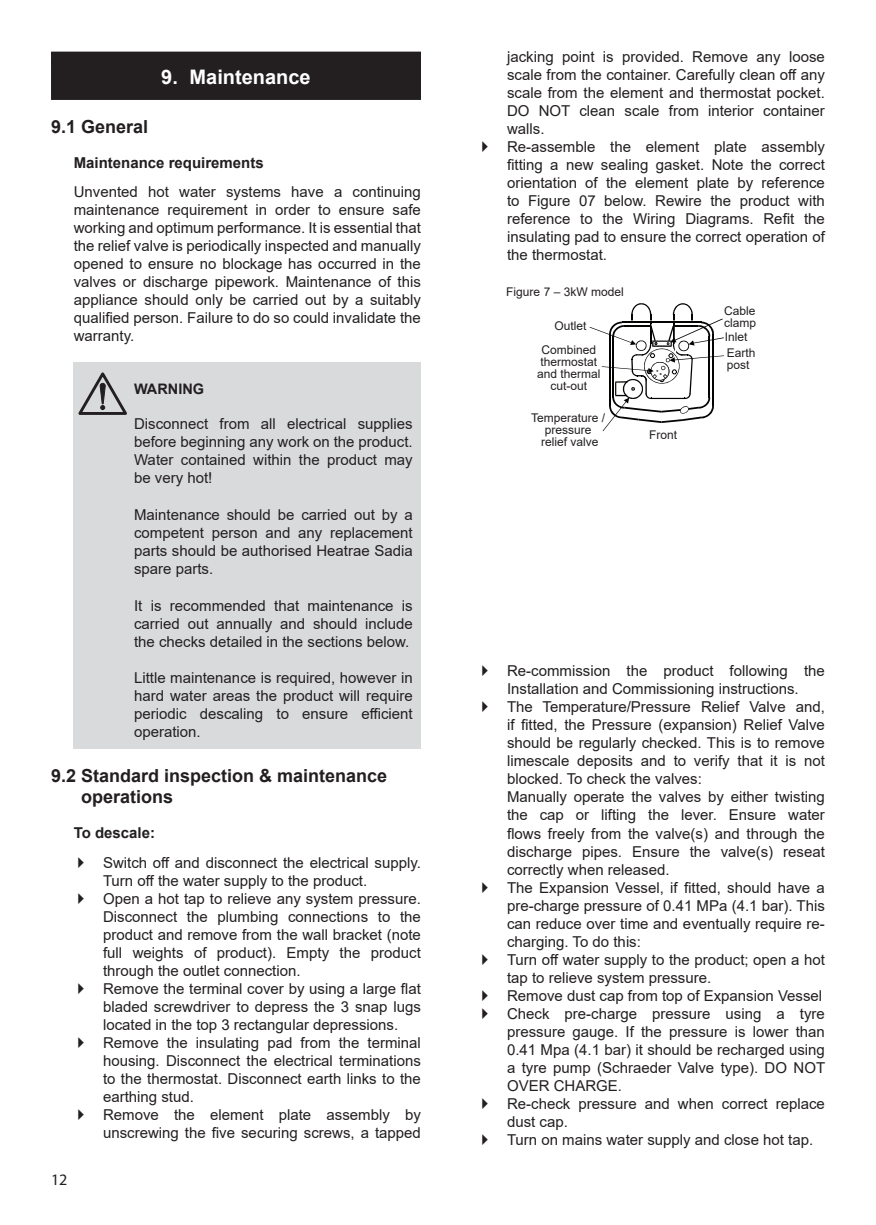
<style>
.page{position:relative;width:876px;height:1225px;background:#fff}
.page>*{position:absolute;margin:0;border:0;box-sizing:border-box;transform-origin:0 0}
.t1{font:700 20px "Arial";color:#fff}
.t2{font:700 18px/21.6px "Arial";color:#231f20}
.t3{font:16px "Myriad Pro";color:#231f20}
.BODY_TEXT_Arial__OTF{font:15px/18px "Arial";color:#231f20;text-align:justify}
.SUB2_Arial__OTF__Bol{font:700 15px "Arial";color:#231f20}
.TOC_2{font:700 14.4px "Arial";color:#231f20}
.Illustration_Caption{font:12px/12px "Arial";color:#231f20}
</style>
<div class="page">
<div style="left:51px;top:52px;width:370px;height:14px;background:#231f20"></div>
<div style="left:51px;top:60px;width:370px;height:40px;background:#231f20"></div>
<div style="left:74px;top:363px;width:60px;height:386px;background:#d9dadc"></div>
<svg style="left:78px;top:372px;width:49px;height:43px"></svg>
<div style="left:134px;top:363px;width:287px;height:386px;background:#d9dadc"></div>
<svg style="left:589px;top:303px;width:135px;height:128px"></svg>
<p class="t1" style="left:161px;top:62px;width:151px">9. Maintenance</p>
<p class="t2" style="left:51px;top:116px;width:99px">9.1 General</p>
<p class="SUB2_Arial__OTF__Bol" style="left:74px;top:152px;width:192px">Maintenance requirements</p>
<p class="BODY_TEXT_Arial__OTF" style="left:74px;top:183px;width:349px">Unvented hot water systems have a continuing maintenance requirement in order to ensure safe working and optimum performance. It is essential that the relief valve is periodically inspected and manually opened to ensure no blockage has occurred in the valves or discharge pipework. Maintenance of this appliance should only be carried out by a suitably qualified person. Failure to do so could invalidate the warranty.</p>
<p class="TOC_2" style="left:134px;top:378px;width:72px">WARNING</p>
<p class="BODY_TEXT_Arial__OTF" style="left:134px;top:415px;width:280px">Disconnect from all electrical supplies before beginning any work on the product.<br>Water contained within the product may be very hot!</p>
<p class="BODY_TEXT_Arial__OTF" style="left:134px;top:505px;width:280px">Maintenance should be carried out by a competent person and any replacement parts should be authorised Heatrae Sadia spare parts.</p>
<p class="BODY_TEXT_Arial__OTF" style="left:134px;top:596px;width:280px">It is recommended that maintenance is carried out annually and should include the checks detailed in the sections below.</p>
<p class="BODY_TEXT_Arial__OTF" style="left:134px;top:669px;width:280px">Little maintenance is required, however in hard water areas the product will require periodic descaling to ensure efficient operation.</p>
<p class="t2" style="left:81px;top:765px;width:308px;text-indent:-30px">9.2 Standard inspection &amp; maintenance operations</p>
<p class="SUB2_Arial__OTF__Bol" style="left:74px;top:822px;width:83px">To descale:</p>
<p class="BODY_TEXT_Arial__OTF" style="left:103px;top:853px;width:319px">Switch off and disconnect the electrical supply.<br>Turn off the water supply to the product.</p>
<p class="BODY_TEXT_Arial__OTF" style="left:103px;top:889px;width:319px">Open a hot tap to relieve any system pressure.<br>Disconnect the plumbing connections to the product and remove from the wall bracket (note full weights of product). Empty the product through the outlet connection.</p>
<p class="BODY_TEXT_Arial__OTF" style="left:103px;top:979px;width:319px">Remove the terminal cover by using a large flat bladed screwdriver to depress the 3 snap lugs located in the top 3 rectangular depressions.</p>
<p class="BODY_TEXT_Arial__OTF" style="left:103px;top:1033px;width:319px">Remove the insulating pad from the terminal housing. Disconnect the electrical terminations to the thermostat. Disconnect earth links to the earthing stud.</p>
<p class="BODY_TEXT_Arial__OTF" style="left:103px;top:1105px;width:319px">Remove the element plate assembly by unscrewing the five securing screws, a tapped</p>
<p class="t3" style="left:51px;top:1170px;width:18px">12</p>
<p class="BODY_TEXT_Arial__OTF" style="left:507px;top:48px;width:319px">jacking point is provided. Remove any loose scale from the container. Carefully clean off any scale from the element and thermostat pocket.<br>DO NOT clean scale from interior container walls.</p>
<p class="BODY_TEXT_Arial__OTF" style="left:507px;top:138px;width:319px">Re-assemble the element plate assembly fitting a new sealing gasket. Note the correct orientation of the element plate by reference to Figure 07 below. Rewire the product with reference to the Wiring Diagrams. Refit the insulating pad to ensure the correct operation of the thermostat.</p>
<p class="Illustration_Caption" style="left:506px;top:285px;width:119px">Figure 7 – 3kW model</p>
<p class="Illustration_Caption" style="left:555px;top:319px;width:34px">Outlet</p>
<p class="Illustration_Caption" style="left:537px;top:343px;width:65px;text-align:center">Combined thermostat and thermal cut-out</p>
<p class="Illustration_Caption" style="left:531px;top:411px;width:76px;text-align:center">Temperature / pressure relief valve</p>
<p class="Illustration_Caption" style="left:649px;top:428px;width:30px">Front</p>
<p class="Illustration_Caption" style="left:724px;top:305px;width:34px">Cable clamp</p>
<p class="Illustration_Caption" style="left:725px;top:329px;width:32px;line-height:15.8px">Inlet<br>Earth</p>
<p class="Illustration_Caption" style="left:727px;top:359px;width:24px">post</p>
<p class="BODY_TEXT_Arial__OTF" style="left:507px;top:662px;width:319px">Re-commission the product following the<br>Installation and Commissioning instructions.</p>
<p class="BODY_TEXT_Arial__OTF" style="left:507px;top:698px;width:319px">The Temperature/Pressure Relief Valve and, if fitted, the Pressure (expansion) Relief Valve should be regularly checked. This is to remove limescale deposits and to verify that it is not blocked. To check the valves:</p>
<p class="BODY_TEXT_Arial__OTF" style="left:507px;top:788px;width:319px">Manually operate the valves by either twisting the cap or lifting the lever. Ensure water flows freely from the valve(s) and through the discharge pipes. Ensure the valve(s) reseat correctly when released.</p>
<p class="BODY_TEXT_Arial__OTF" style="left:507px;top:878px;width:319px">The Expansion Vessel, if fitted, should have a pre-charge pressure of 0.41 MPa (4.1 bar). This can reduce over time and eventually require re&shy;charging. To do this:</p>
<p class="BODY_TEXT_Arial__OTF" style="left:507px;top:950px;width:319px">Turn off water supply to the product; open a hot tap to relieve system pressure.</p>
<p class="BODY_TEXT_Arial__OTF" style="left:507px;top:986px;width:317px">Remove dust cap from top of Expansion Vessel</p>
<p class="BODY_TEXT_Arial__OTF" style="left:507px;top:1004px;width:320px">Check pre-charge pressure using a tyre pressure gauge. If the pressure is lower than 0.41 Mpa (4.1 bar) it should be recharged using a tyre pump (Schraeder Valve type). DO NOT OVER CHARGE.</p>
<p class="BODY_TEXT_Arial__OTF" style="left:507px;top:1094px;width:319px">Re-check pressure and when correct replace dust cap.</p>
<p class="BODY_TEXT_Arial__OTF" style="left:507px;top:1130px;width:308px">Turn on mains water supply and close hot tap.</p>
</div>
